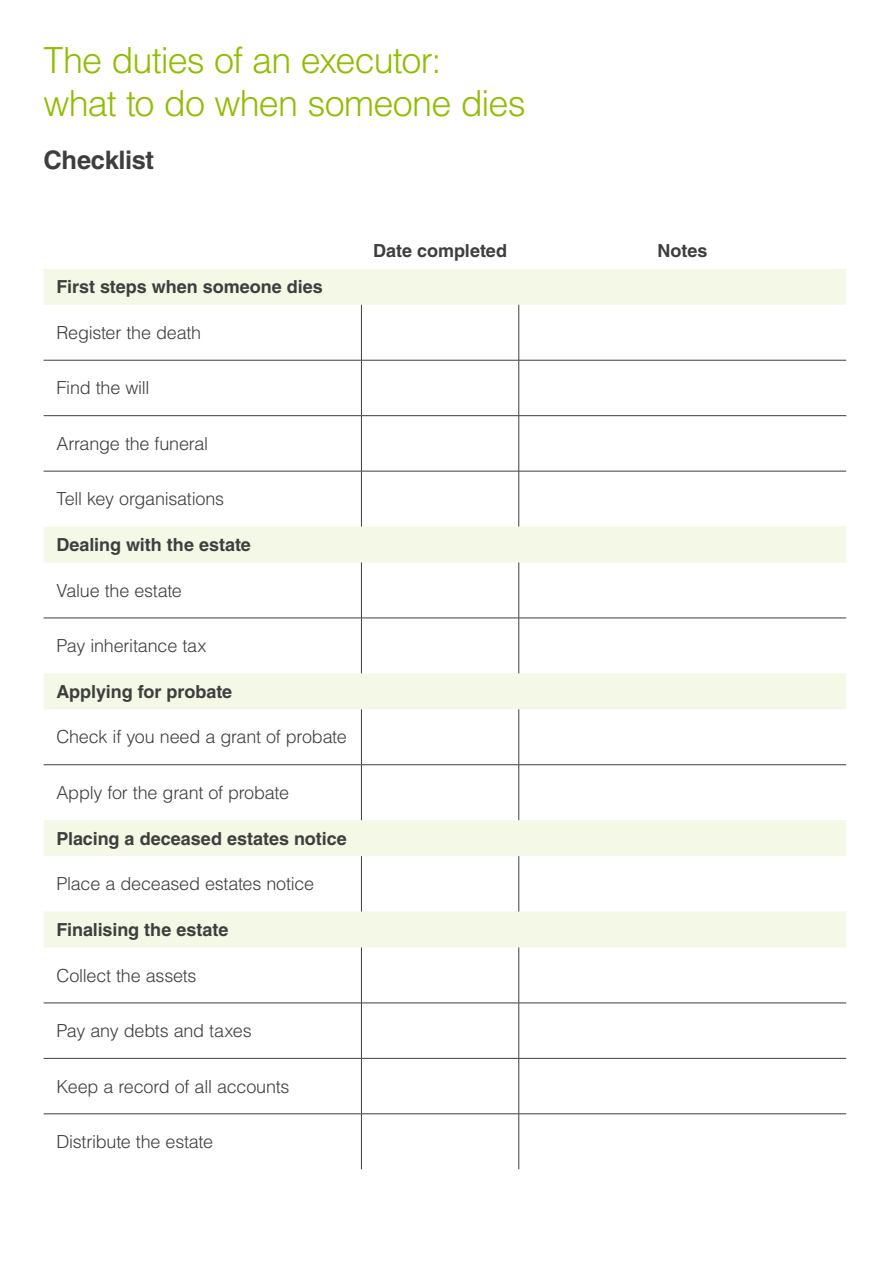
<style>
.page{position:relative;width:893px;height:1263px;background:#fff}
.page>*{position:absolute;margin:0;border:0;box-sizing:border-box;transform-origin:0 0}
.t1{font:300 36px/43.2px "Helvetica LT Std";letter-spacing:-.025em;color:#90bd00}
.t2{font:700 25.5px "Helvetica LT Std";letter-spacing:-.015em;color:#3f3e3e}
.Table_text{font:300 18px "Helvetica LT Std";letter-spacing:-.015em;color:#3f3e3e}
.Table_text-2{font:700 18px "Helvetica LT Std";letter-spacing:-.005em;color:#3f3e3e}
</style>
<div class="page">
<svg style="left:44px;top:269px;width:802px;height:678px"></svg>
<hr style="left:361px;top:305px;width:1px;height:55px;background:#3f3e3e">
<hr style="left:518px;top:305px;width:1px;height:55px;background:#3f3e3e">
<hr style="left:44px;top:360px;width:317px;height:1px;background:#3f3e3e">
<hr style="left:361px;top:360px;width:158px;height:1px;background:#3f3e3e">
<hr style="left:361px;top:360px;width:1px;height:55px;background:#3f3e3e">
<hr style="left:519px;top:360px;width:327px;height:1px;background:#3f3e3e">
<hr style="left:518px;top:360px;width:1px;height:55px;background:#3f3e3e">
<hr style="left:44px;top:415px;width:317px;height:1px;background:#3f3e3e">
<hr style="left:361px;top:415px;width:158px;height:1px;background:#3f3e3e">
<hr style="left:361px;top:416px;width:1px;height:55px;background:#3f3e3e">
<hr style="left:519px;top:415px;width:327px;height:1px;background:#3f3e3e">
<hr style="left:518px;top:416px;width:1px;height:55px;background:#3f3e3e">
<hr style="left:44px;top:471px;width:317px;height:1px;background:#3f3e3e">
<hr style="left:361px;top:471px;width:158px;height:1px;background:#3f3e3e">
<hr style="left:361px;top:471px;width:1px;height:56px;background:#3f3e3e">
<hr style="left:519px;top:471px;width:327px;height:1px;background:#3f3e3e">
<hr style="left:518px;top:471px;width:1px;height:56px;background:#3f3e3e">
<hr style="left:361px;top:562px;width:1px;height:56px;background:#3f3e3e">
<hr style="left:518px;top:562px;width:1px;height:56px;background:#3f3e3e">
<hr style="left:44px;top:618px;width:317px;height:1px;background:#3f3e3e">
<hr style="left:361px;top:618px;width:158px;height:1px;background:#3f3e3e">
<hr style="left:361px;top:618px;width:1px;height:55px;background:#3f3e3e">
<hr style="left:519px;top:618px;width:327px;height:1px;background:#3f3e3e">
<hr style="left:518px;top:618px;width:1px;height:55px;background:#3f3e3e">
<hr style="left:361px;top:709px;width:1px;height:55px;background:#3f3e3e">
<hr style="left:518px;top:709px;width:1px;height:55px;background:#3f3e3e">
<hr style="left:44px;top:764px;width:317px;height:1px;background:#3f3e3e">
<hr style="left:361px;top:764px;width:158px;height:1px;background:#3f3e3e">
<hr style="left:361px;top:765px;width:1px;height:55px;background:#3f3e3e">
<hr style="left:519px;top:764px;width:327px;height:1px;background:#3f3e3e">
<hr style="left:518px;top:765px;width:1px;height:55px;background:#3f3e3e">
<hr style="left:361px;top:856px;width:1px;height:55px;background:#3f3e3e">
<hr style="left:518px;top:856px;width:1px;height:55px;background:#3f3e3e">
<hr style="left:361px;top:947px;width:1px;height:56px;background:#3f3e3e">
<hr style="left:518px;top:947px;width:1px;height:56px;background:#3f3e3e">
<hr style="left:44px;top:1003px;width:317px;height:1px;background:#3f3e3e">
<hr style="left:361px;top:1003px;width:158px;height:1px;background:#3f3e3e">
<hr style="left:361px;top:1003px;width:1px;height:55px;background:#3f3e3e">
<hr style="left:519px;top:1003px;width:327px;height:1px;background:#3f3e3e">
<hr style="left:518px;top:1003px;width:1px;height:55px;background:#3f3e3e">
<hr style="left:44px;top:1058px;width:317px;height:1px;background:#3f3e3e">
<hr style="left:361px;top:1058px;width:158px;height:1px;background:#3f3e3e">
<hr style="left:361px;top:1058px;width:1px;height:55px;background:#3f3e3e">
<hr style="left:519px;top:1058px;width:327px;height:1px;background:#3f3e3e">
<hr style="left:518px;top:1058px;width:1px;height:55px;background:#3f3e3e">
<hr style="left:44px;top:1113px;width:317px;height:1px;background:#3f3e3e">
<hr style="left:361px;top:1113px;width:158px;height:1px;background:#3f3e3e">
<hr style="left:361px;top:1114px;width:1px;height:55px;background:#3f3e3e">
<hr style="left:519px;top:1113px;width:327px;height:1px;background:#3f3e3e">
<hr style="left:518px;top:1114px;width:1px;height:55px;background:#3f3e3e">
<h1 class="t1" style="left:44px;top:38px;width:484px">The duties of an executor:<br>what to do when someone dies</h1>
<h1 class="t2" style="left:44px;top:144px;width:112px">Checklist</h1>
<p class="Table_text-2" style="left:56px;top:276px;width:268px">First steps when someone dies</p>
<p class="Table_text" style="left:56px;top:321px;width:146px">Register the death</p>
<p class="Table_text" style="left:56px;top:377px;width:95px">Find the will</p>
<p class="Table_text" style="left:56px;top:432px;width:153px">Arrange the funeral</p>
<p class="Table_text" style="left:56px;top:488px;width:169px">Tell key organisations</p>
<p class="Table_text-2" style="left:56px;top:534px;width:196px">Dealing with the estate</p>
<p class="Table_text" style="left:56px;top:579px;width:127px">Value the estate</p>
<p class="Table_text" style="left:56px;top:634px;width:152px">Pay inheritance tax</p>
<p class="Table_text-2" style="left:56px;top:680px;width:177px">Applying for probate</p>
<p class="Table_text" style="left:56px;top:726px;width:292px">Check if you need a grant of probate</p>
<p class="Table_text" style="left:56px;top:781px;width:234px">Apply for the grant of probate</p>
<p class="Table_text-2" style="left:56px;top:827px;width:292px">Placing a deceased estates notice</p>
<p class="Table_text" style="left:56px;top:873px;width:259px">Place a deceased estates notice</p>
<p class="Table_text-2" style="left:56px;top:919px;width:173px">Finalising the estate</p>
<p class="Table_text" style="left:56px;top:964px;width:142px">Collect the assets</p>
<p class="Table_text" style="left:56px;top:1019px;width:197px">Pay any debts and taxes</p>
<p class="Table_text" style="left:56px;top:1075px;width:235px">Keep a record of all accounts</p>
<p class="Table_text" style="left:56px;top:1130px;width:158px">Distribute the estate</p>
<p class="Table_text-2" style="left:373px;top:240px;width:135px">Date completed</p>
<p class="Table_text-2" style="left:657px;top:240px;width:51px">Notes</p>
</div>
